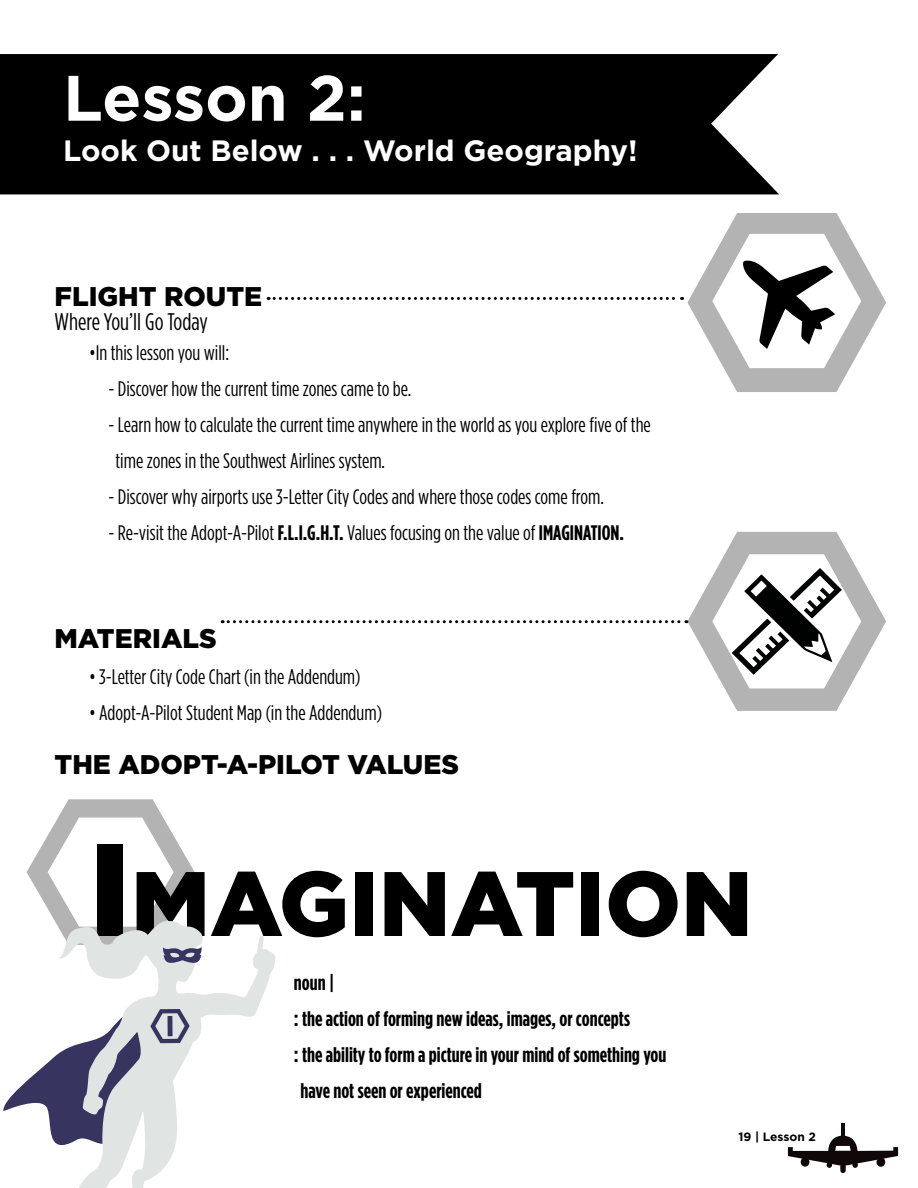
<style>
.page{position:relative;width:918px;height:1188px;background:#fff}
.page>*{position:absolute;margin:0;border:0;box-sizing:border-box;transform-origin:0 0}
.t1{font:900 91.35px "Gotham";color:#000}
.t2{font:700 64.05px "Gotham";color:#fff}
.t3{font:700 29.4px "Gotham";color:#fff}
.t4{font:900 27px "Gotham";color:#000}
.t5{font:24px "Gotham Condensed";color:#000}
.t6{font:21px/36px "Gotham Condensed";color:#000}
.t7{font:700 21px/36px "Gotham Condensed";color:#000}
.t8{font:700 12px "Gotham";color:#000}
.s1{font-weight:700}
.s2{font-size:130.5px}
</style>
<div class="page">
<div style="left:0;top:54px;width:779px;height:140px;background:#000"></div>
<svg style="left:268px;top:213px;width:618px;height:179px"></svg>
<svg style="left:222px;top:532px;width:664px;height:179px"></svg>
<svg style="left:79px;top:935px;width:197px;height:253px"></svg>
<svg style="left:27px;top:799px;width:175px;height:165px"></svg>
<svg style="left:150px;top:1009px;width:40px;height:34px"></svg>
<svg style="left:3px;top:1017px;width:141px;height:141px"></svg>
<svg style="left:788px;top:1136px;width:110px;height:37px"></svg>
<hr style="left:841px;top:1123px;width:4px;height:17px;background:#100708">
<h1 class="t2" style="left:63px;top:56px;width:304px">Lesson 2:</h1>
<h1 class="t3" style="left:63px;top:131px;width:576px">Look Out Below . . . World Geography!</h1>
<h2 class="t4" style="left:55px;top:278px;width:209px">FLIGHT ROUTE</h2>
<p class="t5" style="left:55px;top:308px;width:155px">Where You’ll Go Today</p>
<p class="t6" style="left:89px;top:334px;width:142px">•In this lesson you will:</p>
<p class="t6" style="left:109px;top:370px;width:304px">- Discover how the current time zones came to be.</p>
<p class="t6" style="left:115px;top:406px;width:537px;text-indent:-7px">- Learn how to calculate the current time anywhere in the world as you explore five of the time zones in the Southwest Airlines system.</p>
<p class="t6" style="left:109px;top:478px;width:497px">- Discover why airports use 3-Letter City Codes and where those codes come from.</p>
<p class="t6" style="left:109px;top:514px;width:517px">- Re-visit the Adopt-A-Pilot <span class="s1">F.L.I.G.H.T.</span> Values focusing on the value of <span class="s1">IMAGINATION.</span></p>
<h2 class="t4" style="left:55px;top:620px;width:164px">MATERIALS</h2>
<p class="t6" style="left:89px;top:658px;width:273px">• 3-Letter City Code Chart (in the Addendum)</p>
<p class="t6" style="left:89px;top:694px;width:294px">• Adopt-A-Pilot Student Map (in the Addendum)</p>
<h2 class="t4" style="left:55px;top:746px;width:406px">THE ADOPT-A-PILOT VALUES</h2>
<p class="t1" style="left:88px;top:841px;width:666px"><span class="s2">I</span>MAGINATION</p>
<p class="t7" style="left:294px;top:965px;width:42px">noun |</p>
<p class="t7" style="left:294px;top:1001px;width:338px">: the action of forming new ideas, images, or concepts</p>
<p class="t7" style="left:301px;top:1037px;width:367px;text-indent:-7px">: the ability to form a picture in your mind of something you have not seen or experienced</p>
<p class="t8" style="left:738px;top:1129px;width:79px">19 | Lesson 2</p>
</div>
